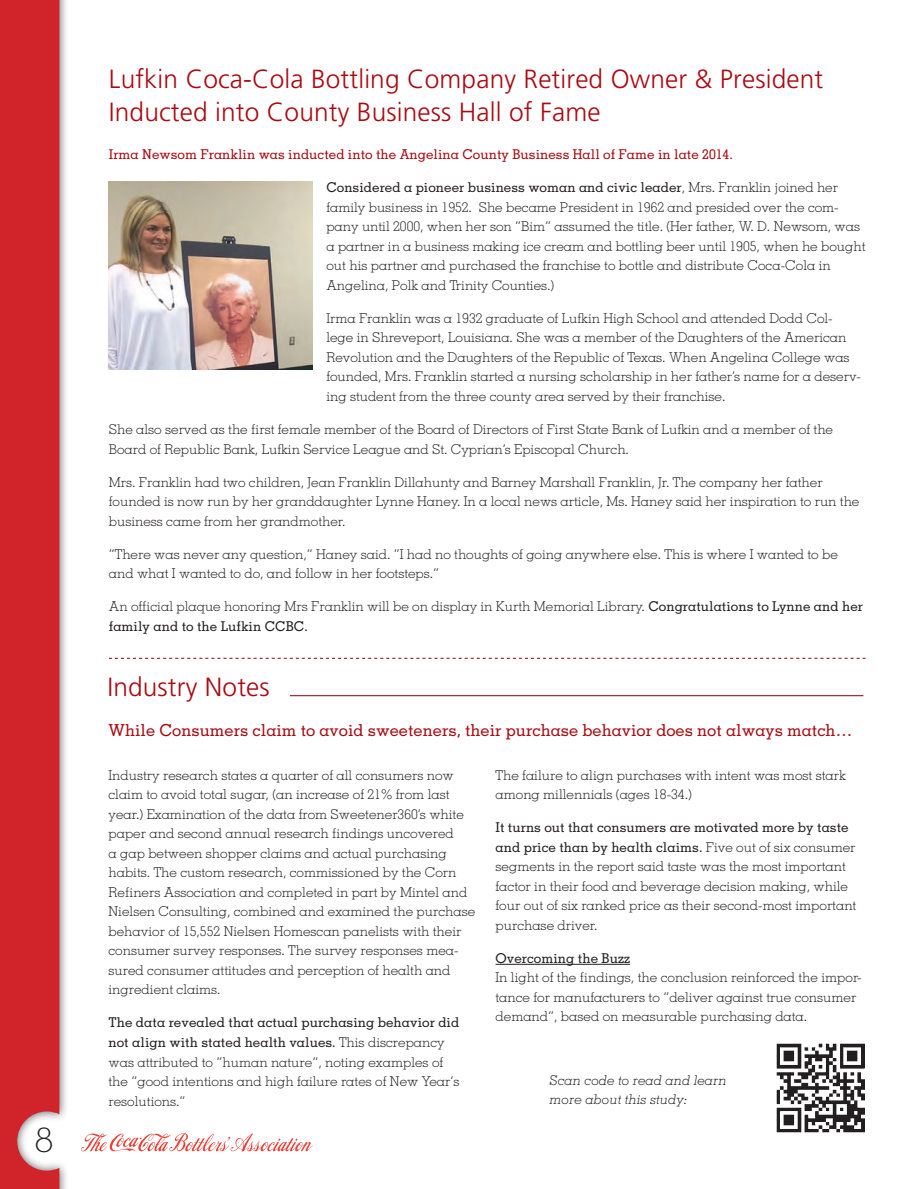
<style>
.page{position:relative;width:919px;height:1189px;background:#fff}
.page>*{position:absolute;margin:0;border:0;box-sizing:border-box;transform-origin:0 0}
.t1{font:300 34.5px "Bauhaus";color:#231f20}
.t2{font:300 26.25px/33px "Frutiger";letter-spacing:.005em;color:#a90b12}
.t3{font:500 16.5px "Memphis";color:#a90b12}
.t4{font:300 13.5px/19.5px "Memphis";color:#231f20}
.t5{font:500 13.5px "Memphis";color:#a90b12}
.t6{font:italic 300 13.5px/19.5px "Memphis";color:#231f20}
.t7{font:500 13.5px "Memphis";color:#231f20}
.s1{font-weight:500}
</style>
<div class="page">
<div style="left:0;top:0;width:69px;height:1188px;background:#231f20;opacity:.75"></div>
<div style="left:0;top:0;width:59px;height:1188px;background:#d1232a"></div>
<svg style="left:81px;top:1132px;width:231px;height:19px"></svg>
<svg style="left:109px;top:657px;width:756px;height:1px"></svg>
<img style="left:109px;top:181px;width:204px;height:188px">
<hr style="left:495px;top:963px;width:135px;height:1px;background:#231f20">
<hr style="left:290px;top:695px;width:573px;height:1px;background:#870208">
<img style="left:776px;top:1043px;width:88px;height:88px">
<h1 class="t1" style="left:35px;top:1119px;width:21px">8</h1>
<h2 class="t2" style="left:109px;top:62px;width:715px">Lufkin Coca-Cola Bottling Company Retired Owner &amp; President<br>Inducted into County Business Hall of Fame</h2>
<p class="t5" style="left:109px;top:146px;width:625px">Irma Newsom Franklin was inducted into the Angelina County Business Hall of Fame in late 2014.</p>
<p class="t4" style="left:326px;top:177px;width:540px"><span class="s1">Considered a pioneer business woman and civic leader</span>, Mrs. Franklin joined her family business in 1952. She became President in 1962 and presided over the com&shy;pany until 2000, when her son “Bim” assumed the title. (Her father, W. D. Newsom, was a partner in a business making ice cream and bottling beer until 1905, when he bought out his partner and purchased the franchise to bottle and distribute Coca-Cola in Angelina, Polk and Trinity Counties.)</p>
<p class="t4" style="left:326px;top:308px;width:536px">Irma Franklin was a 1932 graduate of Lufkin High School and attended Dodd Col&shy;lege in Shreveport, Louisiana. She was a member of the Daughters of the American Revolution and the Daughters of the Republic of Texas. When Angelina College was founded, Mrs. Franklin started a nursing scholarship in her father’s name for a deserv&shy;ing student from the three county area served by their franchise.</p>
<p class="t4" style="left:109px;top:419px;width:725px">She also served as the first female member of the Board of Directors of First State Bank of Lufkin and a member of the<br>Board of Republic Bank, Lufkin Service League and St. Cyprian’s Episcopal Church.</p>
<p class="t4" style="left:109px;top:471px;width:751px">Mrs. Franklin had two children, Jean Franklin Dillahunty and Barney Marshall Franklin, Jr. The company her father founded is now run by her granddaughter Lynne Haney. In a local news article, Ms. Haney said her inspiration to run the business came from her grandmother.</p>
<p class="t4" style="left:109px;top:543px;width:730px">“There was never any question,” Haney said. “I had no thoughts of going anywhere else. This is where I wanted to be and what I wanted to do, and follow in her footsteps.”</p>
<p class="t4" style="left:109px;top:596px;width:755px">An official plaque honoring Mrs Franklin will be on display in Kurth Memorial Library. <span class="s1">Congratulations to Lynne and her family and to the Lufkin CCBC.</span></p>
<h2 class="t2" style="left:107px;top:670px;width:164px">Industry Notes</h2>
<p class="t3" style="left:108px;top:719px;width:744px">While Consumers claim to avoid sweeteners, their purchase behavior does not always match…</p>
<p class="t4" style="left:108px;top:764px;width:368px">Industry research states a quarter of all consumers now claim to avoid total sugar, (an increase of 21% from last year.) Examination of the data from Sweetener360’s white paper and second annual research findings uncovered<br>a gap between shopper claims and actual purchasing habits. The custom research, commissioned by the Corn Refiners Association and completed in part by Mintel and Nielsen Consulting, combined and examined the purchase behavior of 15,552 Nielsen Homescan panelists with their consumer survey responses. The survey responses mea&shy;sured consumer attitudes and perception of health and ingredient claims.</p>
<p class="t4" style="left:108px;top:1012px;width:352px"><span class="s1">The data revealed that actual purchasing behavior did not align with stated health values.</span> This discrepancy was attributed to “human nature”, noting examples of the “good intentions and high failure rates of New Year‘s resolutions.”</p>
<p class="t4" style="left:495px;top:764px;width:351px">The failure to align purchases with intent was most stark among millennials (ages 18-34.)</p>
<p class="t4" style="left:495px;top:817px;width:362px"><span class="s1">It turns out that consumers are motivated more by taste and price than by health claims.</span> Five out of six consumer segments in the report said taste was the most important factor in their food and beverage decision making, while four out of six ranked price as their second-most important purchase driver.</p>
<p class="t7" style="left:495px;top:949px;width:136px">Overcoming the Buzz</p>
<p class="t4" style="left:495px;top:967px;width:367px">In light of the findings, the conclusion reinforced the impor&shy;tance for manufacturers to “deliver against true consumer demand”, based on measurable purchasing data.</p>
<p class="t6" style="left:549px;top:1069px;width:178px">Scan code to read and learn more about this study:</p>
</div>
